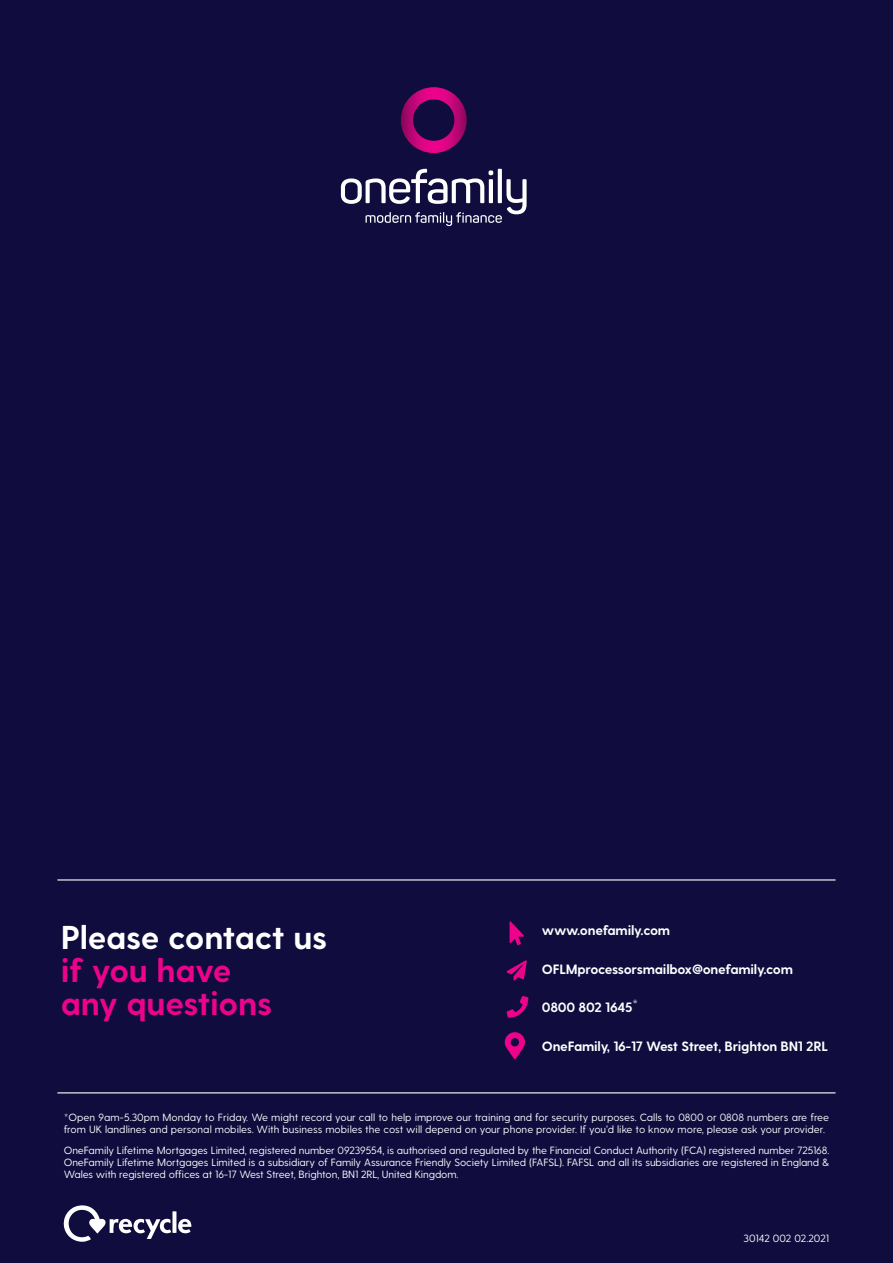
<style>
.page{position:relative;width:893px;height:1263px;background:#100c3e}
.page>*{position:absolute;margin:0;border:0;box-sizing:border-box;transform-origin:0 0}
.t1{font:700 33px/33px "Greycliff CF";letter-spacing:-.01em;color:#ed028c}
.t2{font:700 33px "Greycliff CF";letter-spacing:-.015em;color:#fff}
.t3{font:700 13.5px "Greycliff CF";letter-spacing:-.02em;color:#fff}
.t4{font:10.5px/12.3px "Greycliff CF";color:#fff}
</style>
<div class="page">
<svg style="left:401px;top:87px;width:66px;height:66px"></svg>
<svg style="left:341px;top:169px;width:186px;height:57px"></svg>
<hr style="left:57px;top:879px;width:779px;height:1px;background:#fff">
<hr style="left:57px;top:1092px;width:779px;height:1px;background:#fff">
<svg style="left:506px;top:960px;width:21px;height:21px"></svg>
<svg style="left:510px;top:921px;width:14px;height:24px"></svg>
<svg style="left:507px;top:996px;width:21px;height:22px"></svg>
<svg style="left:505px;top:1032px;width:20px;height:27px"></svg>
<svg style="left:63px;top:1205px;width:129px;height:37px"></svg>
<h1 class="t2" style="left:61px;top:918px;width:268px">Please contact us</h1>
<h1 class="t1" style="left:61px;top:955px;width:213px">if you have any questions</h1>
<p class="t3" style="left:542px;top:922px;width:130px">www.onefamily.com</p>
<p class="t3" style="left:542px;top:961px;width:253px">OFLMprocessorsmailbox@onefamily.com</p>
<p class="t3" style="left:542px;top:999px;width:98px">0800 802 1645<sup>*</sup></p>
<p class="t3" style="left:542px;top:1038px;width:288px">OneFamily, 16-17 West Street, Brighton BN1 2RL</p>
<p class="t4" style="left:64px;top:1111px;width:767px">*Open 9am-5.30pm Monday to Friday. We might record your call to help improve our training and for security purposes. Calls to 0800 or 0808 numbers are free from UK landlines and personal mobiles. With business mobiles the cost will depend on your phone provider. If you’d like to know more, please ask your provider.</p>
<p class="t4" style="left:64px;top:1144px;width:767px;text-align:justify">OneFamily Lifetime Mortgages Limited, registered number 09239554, is authorised and regulated by the Financial Conduct Authority (FCA) registered number 725168.<br>OneFamily Lifetime Mortgages Limited is a subsidiary of Family Assurance Friendly Society Limited (FAFSL). FAFSL and all its subsidiaries are registered in England &amp; Wales with registered offices at 16-17 West Street, Brighton, BN1 2RL, United Kingdom.</p>
<p class="t4" style="left:743px;top:1232px;width:87px">30142 002 02.2021</p>
</div>
